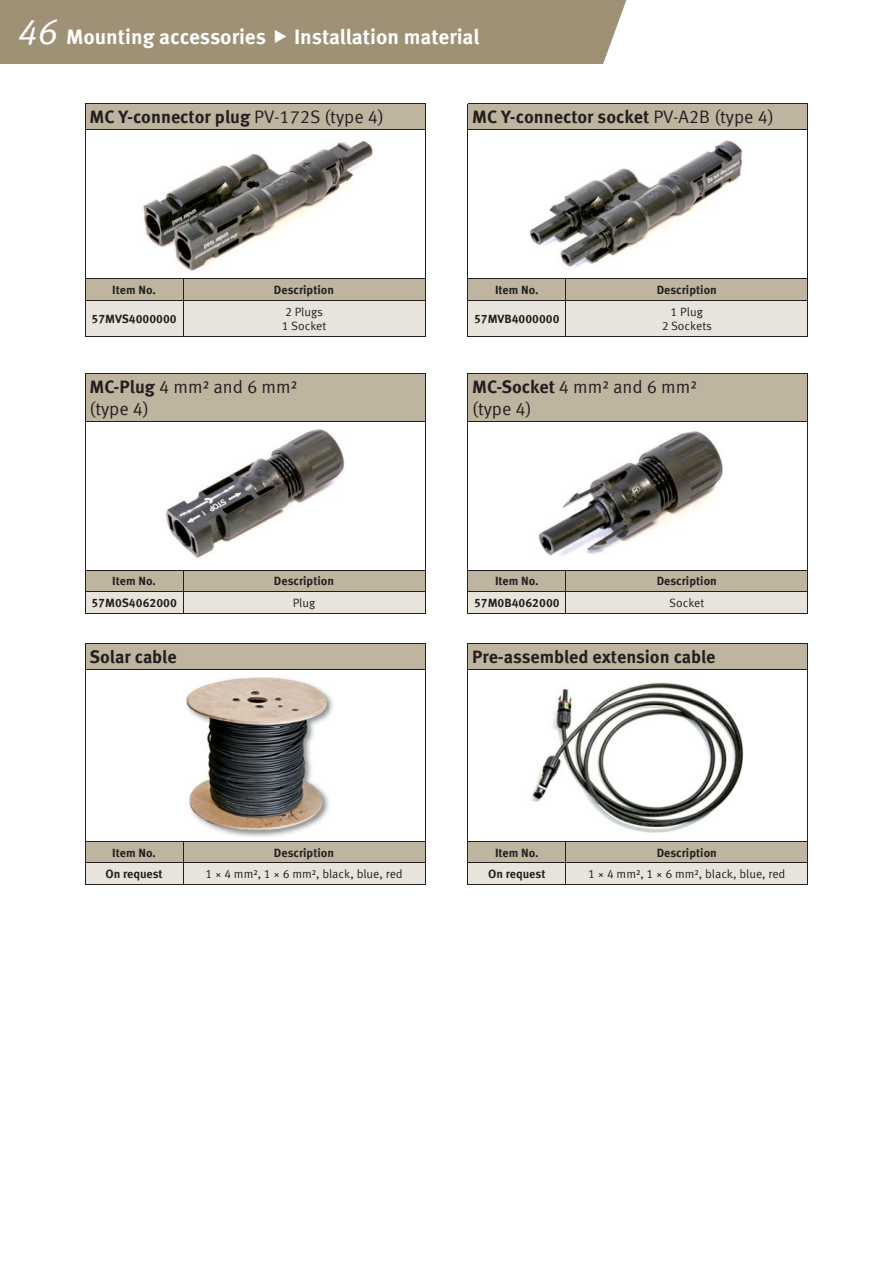
<style>
.page{position:relative;width:893px;height:1263px;background:#fff}
.page>*{position:absolute;margin:0;border:0;box-sizing:border-box;transform-origin:0 0}
.t1{font:700 21px "Meta Offc";color:#fff}
.t2{font:700 18px "Meta Offc";color:#231f20}
.t3{font:18px/21.6px "Meta Offc Norm";color:#231f20}
.t4{font:700 12px "Meta Offc";color:#231f20}
.t5{font:12px/14.4px "Meta Offc Norm";color:#231f20;text-align:center}
.s1{font-family:"Meta Offc Norm Ita";font-weight:400;font-size:36px}
.s2{font-family:"Meta Offc Norm";font-weight:400}
.s3{font-family:"Meta Offc";font-weight:700}
</style>
<div class="page">
<div style="left:0;top:0;width:629px;height:64px;background:#9e9176"></div>
<svg style="left:603px;top:0;width:26px;height:64px"></svg>
<svg style="left:469px;top:644px;width:338px;height:189px"></svg>
<svg style="left:807px;top:644px;width:1px;height:25px"></svg>
<hr style="left:807px;top:670px;width:1px;height:171px;background:#231f20">
<hr style="left:468px;top:643px;width:98px;height:1px;background:#231f20">
<svg style="left:468px;top:644px;width:1px;height:25px"></svg>
<hr style="left:566px;top:643px;width:242px;height:1px;background:#231f20">
<hr style="left:468px;top:669px;width:98px;height:1px;background:#231f20">
<hr style="left:468px;top:670px;width:1px;height:171px;background:#231f20">
<hr style="left:566px;top:669px;width:242px;height:1px;background:#231f20">
<hr style="left:468px;top:885px;width:340px;height:1px;background:#231f20">
<svg style="left:468px;top:841px;width:340px;height:44px"></svg>
<svg style="left:86px;top:644px;width:339px;height:193px"></svg>
<svg style="left:425px;top:643px;width:1px;height:26px"></svg>
<hr style="left:425px;top:670px;width:1px;height:171px;background:#231f20">
<hr style="left:85px;top:643px;width:98px;height:1px;background:#231f20">
<svg style="left:85px;top:644px;width:1px;height:25px"></svg>
<hr style="left:183px;top:643px;width:242px;height:1px;background:#231f20">
<hr style="left:85px;top:669px;width:98px;height:1px;background:#231f20">
<hr style="left:85px;top:670px;width:1px;height:171px;background:#231f20">
<hr style="left:183px;top:669px;width:242px;height:1px;background:#231f20">
<hr style="left:85px;top:885px;width:340px;height:1px;background:#231f20">
<svg style="left:85px;top:841px;width:341px;height:44px"></svg>
<svg style="left:469px;top:374px;width:338px;height:182px"></svg>
<hr style="left:807px;top:374px;width:1px;height:47px;background:#231f20">
<hr style="left:807px;top:421px;width:1px;height:149px;background:#231f20">
<hr style="left:468px;top:373px;width:98px;height:1px;background:#231f20">
<hr style="left:468px;top:374px;width:1px;height:47px;background:#231f20">
<hr style="left:566px;top:373px;width:242px;height:1px;background:#231f20">
<hr style="left:468px;top:421px;width:98px;height:1px;background:#231f20">
<hr style="left:468px;top:421px;width:1px;height:149px;background:#231f20">
<hr style="left:566px;top:421px;width:242px;height:1px;background:#231f20">
<svg style="left:468px;top:570px;width:340px;height:44px"></svg>
<svg style="left:86px;top:374px;width:339px;height:184px"></svg>
<hr style="left:425px;top:374px;width:1px;height:47px;background:#231f20">
<hr style="left:425px;top:421px;width:1px;height:149px;background:#231f20">
<hr style="left:85px;top:373px;width:98px;height:1px;background:#231f20">
<hr style="left:85px;top:374px;width:1px;height:47px;background:#231f20">
<hr style="left:183px;top:373px;width:242px;height:1px;background:#231f20">
<hr style="left:85px;top:421px;width:98px;height:1px;background:#231f20">
<hr style="left:85px;top:421px;width:1px;height:149px;background:#231f20">
<hr style="left:183px;top:421px;width:242px;height:1px;background:#231f20">
<svg style="left:85px;top:570px;width:341px;height:44px"></svg>
<svg style="left:469px;top:104px;width:338px;height:166px"></svg>
<svg style="left:807px;top:104px;width:1px;height:25px"></svg>
<hr style="left:807px;top:130px;width:1px;height:148px;background:#231f20">
<svg style="left:468px;top:279px;width:340px;height:57px"></svg>
<hr style="left:468px;top:103px;width:98px;height:1px;background:#231f20">
<svg style="left:468px;top:104px;width:1px;height:25px"></svg>
<hr style="left:566px;top:103px;width:242px;height:1px;background:#231f20">
<hr style="left:468px;top:129px;width:98px;height:1px;background:#231f20">
<hr style="left:468px;top:130px;width:1px;height:148px;background:#231f20">
<hr style="left:566px;top:129px;width:242px;height:1px;background:#231f20">
<hr style="left:468px;top:278px;width:340px;height:1px;background:#231f20">
<hr style="left:468px;top:300px;width:98px;height:1px;background:#231f20">
<hr style="left:468px;top:300px;width:1px;height:36px;background:#231f20">
<hr style="left:566px;top:300px;width:242px;height:1px;background:#231f20">
<hr style="left:468px;top:336px;width:340px;height:1px;background:#231f20">
<hr style="left:565px;top:300px;width:1px;height:36px;background:#231f20">
<hr style="left:807px;top:300px;width:1px;height:36px;background:#231f20">
<svg style="left:86px;top:104px;width:339px;height:167px"></svg>
<svg style="left:425px;top:104px;width:1px;height:25px"></svg>
<hr style="left:425px;top:130px;width:1px;height:148px;background:#231f20">
<svg style="left:85px;top:279px;width:341px;height:57px"></svg>
<hr style="left:85px;top:103px;width:98px;height:1px;background:#231f20">
<svg style="left:85px;top:104px;width:1px;height:25px"></svg>
<hr style="left:183px;top:103px;width:242px;height:1px;background:#231f20">
<hr style="left:85px;top:129px;width:98px;height:1px;background:#231f20">
<hr style="left:85px;top:130px;width:1px;height:148px;background:#231f20">
<hr style="left:183px;top:129px;width:242px;height:1px;background:#231f20">
<hr style="left:85px;top:278px;width:340px;height:1px;background:#231f20">
<hr style="left:85px;top:300px;width:98px;height:1px;background:#231f20">
<hr style="left:85px;top:300px;width:1px;height:36px;background:#231f20">
<hr style="left:183px;top:300px;width:242px;height:1px;background:#231f20">
<hr style="left:85px;top:336px;width:340px;height:1px;background:#231f20">
<hr style="left:183px;top:300px;width:1px;height:36px;background:#231f20">
<hr style="left:425px;top:300px;width:1px;height:36px;background:#231f20">
<h1 class="t1" style="left:17px;top:20px;width:251px"><span class="s1">46</span> Mounting accessories</h1>
<h1 class="t1" style="left:294px;top:20px;width:187px">Installation material</h1>
<h2 class="t2" style="left:89px;top:103px;width:296px">MC Y-connector plug <span class="s2">PV-172S (type 4)</span></h2>
<h2 class="t2" style="left:472px;top:103px;width:303px">MC Y-connector socket <span class="s2">PV-A2B (type 4)</span></h2>
<p class="t4" style="left:112px;top:280px;width:45px">Item No.</p>
<p class="t4" style="left:274px;top:280px;width:62px">Description</p>
<p class="t4" style="left:92px;top:309px;width:87px">57MVS4000000</p>
<p class="t5" style="left:282px;top:304px;width:46px;text-align:left">2 Plugs<br>1 Socket</p>
<p class="t4" style="left:495px;top:280px;width:45px">Item No.</p>
<p class="t4" style="left:657px;top:280px;width:62px">Description</p>
<p class="t4" style="left:474px;top:309px;width:87px">57MVB4000000</p>
<p class="t5" style="left:662px;top:304px;width:52px">1 Plug<br>2 Sockets</p>
<h2 class="t3" style="left:89px;top:375px;width:209px"><span class="s3">MC-Plug</span> 4 mm² and 6 mm² (type 4)</h2>
<h2 class="t3" style="left:472px;top:375px;width:226px"><span class="s3">MC-Socket</span> 4 mm² and 6 mm² (type 4)</h2>
<p class="t4" style="left:112px;top:572px;width:45px">Item No.</p>
<p class="t4" style="left:274px;top:572px;width:62px">Description</p>
<p class="t4" style="left:91px;top:594px;width:87px">57M0S4062000</p>
<p class="t5" style="left:293px;top:595px;width:24px">Plug</p>
<p class="t4" style="left:495px;top:572px;width:45px">Item No.</p>
<p class="t4" style="left:657px;top:572px;width:62px">Description</p>
<p class="t4" style="left:474px;top:594px;width:87px">57M0B4062000</p>
<p class="t5" style="left:669px;top:595px;width:37px">Socket</p>
<h2 class="t2" style="left:89px;top:643px;width:89px">Solar cable</h2>
<h2 class="t2" style="left:472px;top:643px;width:245px">Pre-assembled extension cable</h2>
<p class="t4" style="left:112px;top:843px;width:45px">Item No.</p>
<p class="t4" style="left:274px;top:843px;width:62px">Description</p>
<p class="t4" style="left:105px;top:865px;width:59px">On request</p>
<p class="t5" style="left:205px;top:866px;width:199px">1 × 4 mm², 1 × 6 mm², black, blue, red</p>
<p class="t4" style="left:495px;top:843px;width:45px">Item No.</p>
<p class="t4" style="left:657px;top:843px;width:62px">Description</p>
<p class="t4" style="left:488px;top:865px;width:59px">On request</p>
<p class="t5" style="left:588px;top:866px;width:199px">1 × 4 mm², 1 × 6 mm², black, blue, red</p>
</div>
